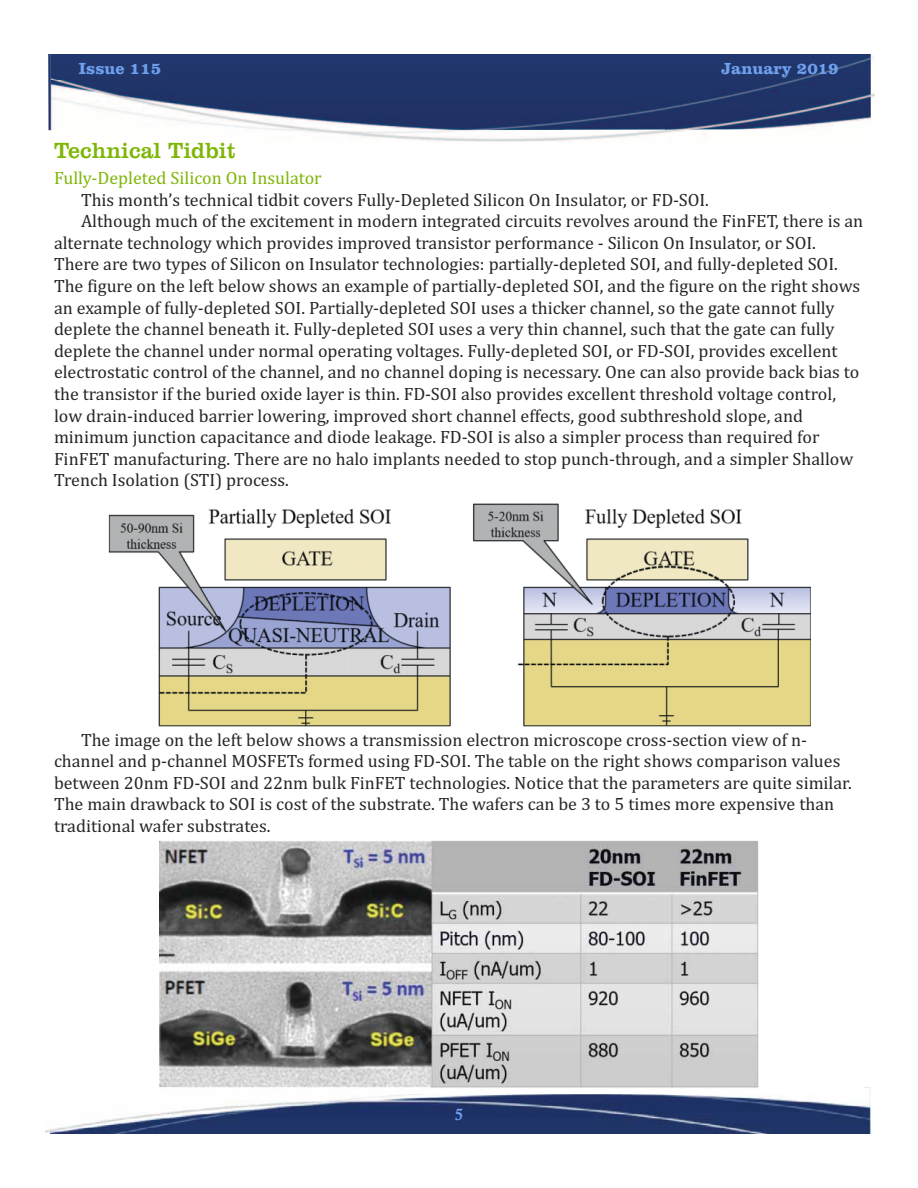
<style>
.page{position:relative;width:918px;height:1188px;background:#fff}
.page>*{position:absolute;margin:0;border:0;box-sizing:border-box;transform-origin:0 0}
.t1{font:22.5px "Clarendon BT";color:#7eb606}
.t2{font:18px/21.6px "Cambria";color:#272526}
.t3{font:18px "Cambria";color:#7eb606}
.t4{font:700 16.5px "Clarendon BT";color:#6fa0ef}
.t5{font:16.5px "Calis MT Bol";color:#6fa0ef}
</style>
<div class="page">
<img style="left:48px;top:54px;width:3px;height:76px">
<img style="left:871px;top:57px;width:4px;height:40px">
<img style="left:51px;top:54px;width:820px;height:76px">
<img style="left:45px;top:1087px;width:825px;height:47px">
<img style="left:109px;top:503px;width:702px;height:224px">
<div style="left:54px;top:839px;width:810px;height:255px;background:#fff"></div>
<img style="left:159px;top:840px;width:600px;height:248px">
<p class="t4" style="left:79px;top:62px;width:84px">Issue 115</p>
<p class="t4" style="left:721px;top:62px;width:119px">January 2019</p>
<p class="t1" style="left:54px;top:142px;width:183px">Technical Tidbit</p>
<p class="t3" style="left:54px;top:171px;width:269px">Fully-Depleted Silicon On Insulator</p>
<p class="t2" style="left:81px;top:190px;width:629px">This month’s technical tidbit covers Fully-Depleted Silicon On Insulator, or FD-SOI.</p>
<p class="t2" style="left:81px;top:212px;width:784px">Although much of the excitement in modern integrated circuits revolves around the FinFET, there is an</p>
<p class="t2" style="left:54px;top:234px;width:763px">alternate technology which provides improved transistor performance - Silicon On Insulator, or SOI.</p>
<p class="t2" style="left:54px;top:255px;width:785px">There are two types of Silicon on Insulator technologies: partially-depleted SOI, and fully-depleted SOI.</p>
<p class="t2" style="left:54px;top:277px;width:808px">The figure on the left below shows an example of partially-depleted SOI, and the figure on the right shows</p>
<p class="t2" style="left:54px;top:298px;width:782px">an example of fully-depleted SOI. Partially-depleted SOI uses a thicker channel, so the gate cannot fully</p>
<p class="t2" style="left:54px;top:320px;width:782px">deplete the channel beneath it. Fully-depleted SOI uses a very thin channel, such that the gate can fully</p>
<p class="t2" style="left:54px;top:342px;width:785px">deplete the channel under normal operating voltages. Fully-depleted SOI, or FD-SOI, provides excellent</p>
<p class="t2" style="left:54px;top:363px;width:807px">electrostatic control of the channel, and no channel doping is necessary. One can also provide back bias to</p>
<p class="t2" style="left:54px;top:385px;width:784px">the transistor if the buried oxide layer is thin. FD-SOI also provides excellent threshold voltage control,</p>
<p class="t2" style="left:54px;top:406px;width:751px">low drain-induced barrier lowering, improved short channel effects, good subthreshold slope, and</p>
<p class="t2" style="left:54px;top:428px;width:767px">minimum junction capacitance and diode leakage. FD-SOI is also a simpler process than required for</p>
<p class="t2" style="left:54px;top:450px;width:801px">FinFET manufacturing. There are no halo implants needed to stop punch-through, and a simpler Shallow</p>
<p class="t2" style="left:54px;top:471px;width:236px">Trench Isolation (STI) process.</p>
<p class="t2" style="left:54px;top:730px;width:799px;text-indent:27px">The image on the left below shows a transmission electron microscope cross-section view of n&shy;channel and p-channel MOSFETs formed using FD-SOI. The table on the right shows comparison values between 20nm FD-SOI and 22nm bulk FinFET technologies. Notice that the parameters are quite similar.<br>The main drawback to SOI is cost of the substrate. The wafers can be 3 to 5 times more expensive than traditional wafer substrates.</p>
<p class="t5" style="left:455px;top:1105px;width:10px">5</p>
</div>
